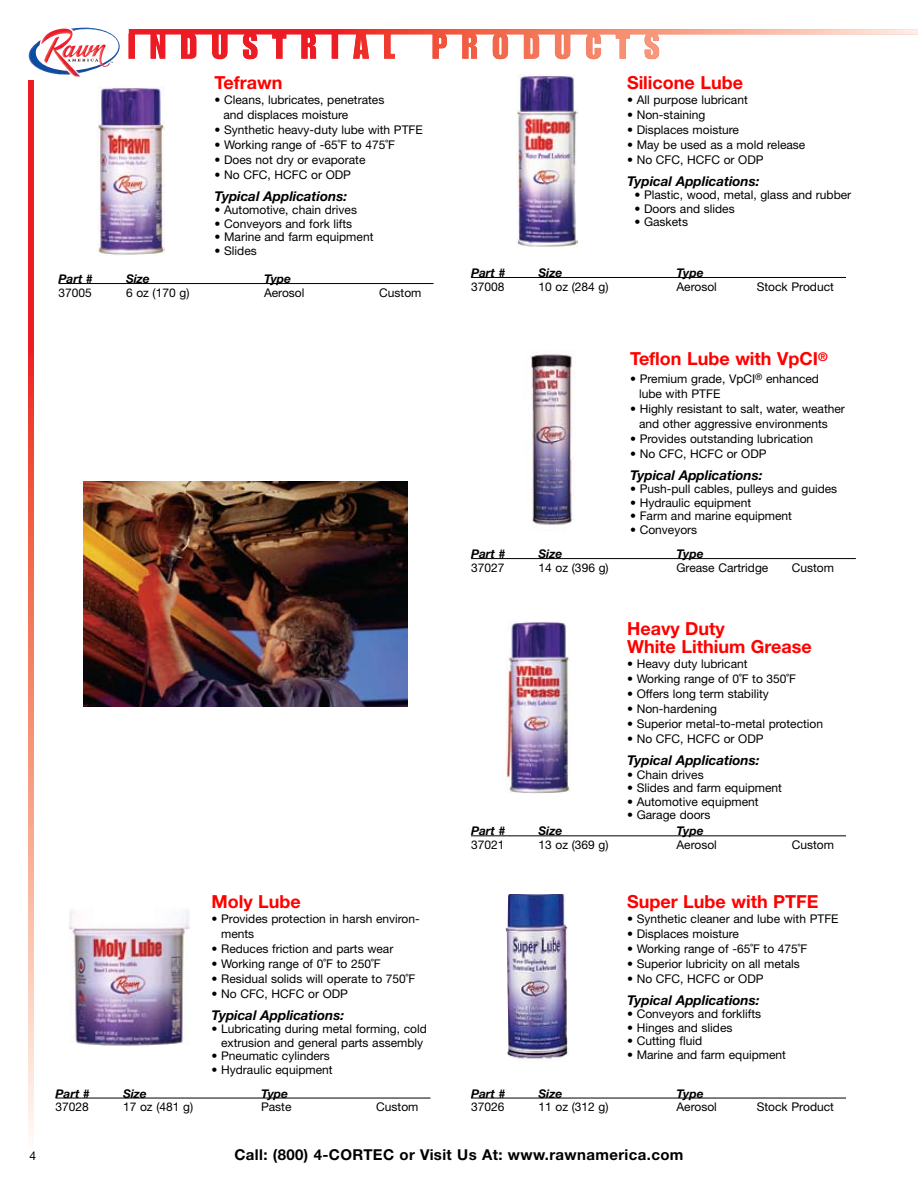
<style>
.page{position:relative;width:918px;height:1188px;background:#fff}
.page>*{position:absolute;margin:0;border:0;box-sizing:border-box;transform-origin:0 0}
.t1{font:700 18px/18px "Helvetica Neue";color:#f00}
.t2{font:700 15px "Helvetica Neue";letter-spacing:.025em;color:#000}
.t3{font:italic 700 13.5px "Helvetica Neue";color:#000}
.t4{font:12px/15px "Helvetica Neue";color:#000}
.t5{font:italic 700 12px "Helvetica Neue";color:#000}
</style>
<div class="page">
<img style="left:505px;top:894px;width:64px;height:165px">
<hr style="left:471px;top:1098px;width:375px;height:1px;background:#000">
<img style="left:69px;top:910px;width:120px;height:136px">
<hr style="left:56px;top:1098px;width:375px;height:1px;background:#000">
<img style="left:506px;top:621px;width:64px;height:173px">
<hr style="left:471px;top:835px;width:375px;height:1px;background:#000">
<img style="left:84px;top:481px;width:324px;height:225px">
<img style="left:97px;top:87px;width:67px;height:169px">
<hr style="left:58px;top:283px;width:376px;height:1px;background:#000">
<img style="left:517px;top:75px;width:60px;height:172px">
<hr style="left:471px;top:277px;width:375px;height:1px;background:#000">
<img style="left:62px;top:27px;width:58px;height:37px">
<svg style="left:129px;top:29px;width:789px;height:30px"></svg>
<svg style="left:28px;top:80px;width:5px;height:1056px;background:#f37466"></svg>
<img style="left:530px;top:354px;width:43px;height:171px">
<hr style="left:471px;top:558px;width:385px;height:1px;background:#000">
<h1 class="t1" style="left:214px;top:73px;width:69px">Tefrawn</h1>
<p class="t4" style="left:224px;top:92px;width:162px;text-indent:-9px">• Cleans, lubricates, penetrates and displaces moisture</p>
<p class="t4" style="left:214px;top:122px;width:210px">• Synthetic heavy-duty lube with PTFE</p>
<p class="t4" style="left:214px;top:137px;width:182px">• Working range of -65˚F to 475˚F</p>
<p class="t4" style="left:214px;top:152px;width:153px">• Does not dry or evaporate</p>
<p class="t4" style="left:214px;top:167px;width:138px">• No CFC, HCFC or ODP</p>
<p class="t3" style="left:214px;top:188px;width:134px">Typical Applications:</p>
<p class="t4" style="left:214px;top:202px;width:144px">• Automotive, chain drives</p>
<p class="t4" style="left:214px;top:216px;width:139px">• Conveyors and fork lifts</p>
<p class="t4" style="left:214px;top:229px;width:160px">• Marine and farm equipment</p>
<p class="t4" style="left:214px;top:243px;width:44px">• Slides</p>
<p class="t5" style="left:58px;top:271px;width:36px">Part #</p>
<p class="t5" style="left:126px;top:271px;width:25px">Size</p>
<p class="t5" style="left:264px;top:271px;width:29px">Type</p>
<p class="t4" style="left:58px;top:285px;width:35px">37005</p>
<p class="t4" style="left:126px;top:285px;width:65px">6 oz (170 g)</p>
<p class="t4" style="left:264px;top:285px;width:42px">Aerosol</p>
<p class="t4" style="left:379px;top:285px;width:44px">Custom</p>
<h1 class="t1" style="left:211px;top:892px;width:91px">Moly Lube</h1>
<p class="t4" style="left:221px;top:911px;width:200px;text-indent:-10px">• Provides protection in harsh environ&shy;ments</p>
<p class="t4" style="left:211px;top:941px;width:183px">• Reduces friction and parts wear</p>
<p class="t4" style="left:211px;top:956px;width:171px">• Working range of 0˚F to 250˚F</p>
<p class="t4" style="left:211px;top:971px;width:206px">• Residual solids will operate to 750˚F</p>
<p class="t4" style="left:211px;top:986px;width:138px">• No CFC, HCFC or ODP</p>
<p class="t3" style="left:211px;top:1007px;width:134px">Typical Applications:</p>
<p class="t4" style="left:211px;top:1022px;width:217px;line-height:13.5px;text-align:center">• Lubricating during metal forming, cold extrusion and general parts assembly</p>
<p class="t4" style="left:211px;top:1048px;width:120px">• Pneumatic cylinders</p>
<p class="t4" style="left:211px;top:1062px;width:123px">• Hydraulic equipment</p>
<p class="t5" style="left:56px;top:1086px;width:36px">Part #</p>
<p class="t5" style="left:123px;top:1086px;width:25px">Size</p>
<p class="t5" style="left:261px;top:1086px;width:29px">Type</p>
<p class="t4" style="left:56px;top:1099px;width:35px">37028</p>
<p class="t4" style="left:123px;top:1099px;width:72px">17 oz (481 g)</p>
<p class="t4" style="left:261px;top:1099px;width:32px">Paste</p>
<p class="t4" style="left:376px;top:1099px;width:44px">Custom</p>
<h1 class="t1" style="left:627px;top:73px;width:118px">Silicone Lube</h1>
<p class="t4" style="left:627px;top:92px;width:122px">• All purpose lubricant</p>
<p class="t4" style="left:627px;top:107px;width:80px">• Non-staining</p>
<p class="t4" style="left:627px;top:122px;width:114px">• Displaces moisture</p>
<p class="t4" style="left:627px;top:137px;width:180px">• May be used as a mold release</p>
<p class="t4" style="left:627px;top:152px;width:138px">• No CFC, HCFC or ODP</p>
<p class="t3" style="left:627px;top:172px;width:134px">Typical Applications:</p>
<p class="t4" style="left:634px;top:187px;width:218px">• Plastic, wood, metal, glass and rubber</p>
<p class="t4" style="left:634px;top:201px;width:102px">• Doors and slides</p>
<p class="t4" style="left:634px;top:214px;width:55px">• Gaskets</p>
<p class="t5" style="left:471px;top:265px;width:36px">Part #</p>
<p class="t5" style="left:538px;top:265px;width:25px">Size</p>
<p class="t5" style="left:676px;top:265px;width:29px">Type</p>
<p class="t4" style="left:471px;top:279px;width:35px">37008</p>
<p class="t4" style="left:538px;top:279px;width:72px">10 oz (284 g)</p>
<p class="t4" style="left:676px;top:279px;width:42px">Aerosol</p>
<p class="t4" style="left:757px;top:279px;width:79px">Stock Product</p>
<h1 class="t1" style="left:630px;top:349px;width:199px">Teflon Lube with VpCI<sup>®</sup></h1>
<p class="t4" style="left:639px;top:371px;width:182px;text-indent:-9px">• Premium grade, VpCI<sup>®</sup> enhanced lube with PTFE</p>
<p class="t4" style="left:639px;top:401px;width:207px;text-indent:-9px">• Highly resistant to salt, water, weather and other aggressive environments</p>
<p class="t4" style="left:630px;top:431px;width:185px">• Provides outstanding lubrication</p>
<p class="t4" style="left:630px;top:446px;width:138px">• No CFC, HCFC or ODP</p>
<p class="t3" style="left:630px;top:466px;width:134px">Typical Applications:</p>
<p class="t4" style="left:630px;top:481px;width:209px">• Push-pull cables, pulleys and guides</p>
<p class="t4" style="left:630px;top:495px;width:123px">• Hydraulic equipment</p>
<p class="t4" style="left:630px;top:508px;width:164px">• Farm and marine equipment</p>
<p class="t4" style="left:630px;top:522px;width:69px">• Conveyors</p>
<p class="t5" style="left:471px;top:547px;width:36px">Part #</p>
<p class="t5" style="left:539px;top:547px;width:25px">Size</p>
<p class="t5" style="left:677px;top:547px;width:29px">Type</p>
<p class="t4" style="left:471px;top:560px;width:35px">37027</p>
<p class="t4" style="left:539px;top:560px;width:72px">14 oz (396 g)</p>
<p class="t4" style="left:677px;top:560px;width:93px">Grease Cartridge</p>
<p class="t4" style="left:792px;top:560px;width:44px">Custom</p>
<h1 class="t1" style="left:627px;top:620px;width:186px">Heavy Duty<br>White Lithium Grease</h1>
<p class="t4" style="left:627px;top:656px;width:122px">• Heavy duty lubricant</p>
<p class="t4" style="left:627px;top:671px;width:171px">• Working range of 0˚F to 350˚F</p>
<p class="t4" style="left:627px;top:686px;width:143px">• Offers long term stability</p>
<p class="t4" style="left:627px;top:701px;width:91px">• Non-hardening</p>
<p class="t4" style="left:627px;top:716px;width:198px">• Superior metal-to-metal protection</p>
<p class="t4" style="left:627px;top:731px;width:138px">• No CFC, HCFC or ODP</p>
<p class="t3" style="left:627px;top:752px;width:134px">Typical Applications:</p>
<p class="t4" style="left:627px;top:767px;width:78px">• Chain drives</p>
<p class="t4" style="left:627px;top:780px;width:156px">• Slides and farm equipment</p>
<p class="t4" style="left:627px;top:794px;width:133px">• Automotive equipment</p>
<p class="t4" style="left:627px;top:807px;width:85px">• Garage doors</p>
<p class="t5" style="left:471px;top:824px;width:36px">Part #</p>
<p class="t5" style="left:539px;top:824px;width:25px">Size</p>
<p class="t5" style="left:677px;top:824px;width:29px">Type</p>
<p class="t4" style="left:471px;top:837px;width:35px">37021</p>
<p class="t4" style="left:539px;top:837px;width:72px">13 oz (369 g)</p>
<p class="t4" style="left:677px;top:837px;width:42px">Aerosol</p>
<p class="t4" style="left:792px;top:837px;width:44px">Custom</p>
<h1 class="t1" style="left:627px;top:892px;width:193px">Super Lube with PTFE</h1>
<p class="t4" style="left:627px;top:911px;width:213px">• Synthetic cleaner and lube with PTFE</p>
<p class="t4" style="left:627px;top:926px;width:114px">• Displaces moisture</p>
<p class="t4" style="left:627px;top:941px;width:182px">• Working range of -65˚F to 475˚F</p>
<p class="t4" style="left:627px;top:956px;width:174px">• Superior lubricity on all metals</p>
<p class="t4" style="left:627px;top:971px;width:138px">• No CFC, HCFC or ODP</p>
<p class="t3" style="left:627px;top:992px;width:134px">Typical Applications:</p>
<p class="t4" style="left:627px;top:1006px;width:136px">• Conveyors and forklifts</p>
<p class="t4" style="left:627px;top:1020px;width:107px">• Hinges and slides</p>
<p class="t4" style="left:627px;top:1033px;width:77px">• Cutting fluid</p>
<p class="t4" style="left:627px;top:1047px;width:160px">• Marine and farm equipment</p>
<p class="t5" style="left:471px;top:1086px;width:36px">Part #</p>
<p class="t5" style="left:539px;top:1086px;width:25px">Size</p>
<p class="t5" style="left:677px;top:1086px;width:29px">Type</p>
<p class="t4" style="left:471px;top:1099px;width:35px">37026</p>
<p class="t4" style="left:539px;top:1099px;width:72px">11 oz (312 g)</p>
<p class="t4" style="left:677px;top:1099px;width:42px">Aerosol</p>
<p class="t4" style="left:757px;top:1099px;width:79px">Stock Product</p>
<p class="t4" style="left:30px;top:1148px;width:8px">4</p>
<p class="t2" style="left:234px;top:1145px;width:451px">Call: (800) 4-CORTEC or Visit Us At: www.rawnamerica.com</p>
</div>
